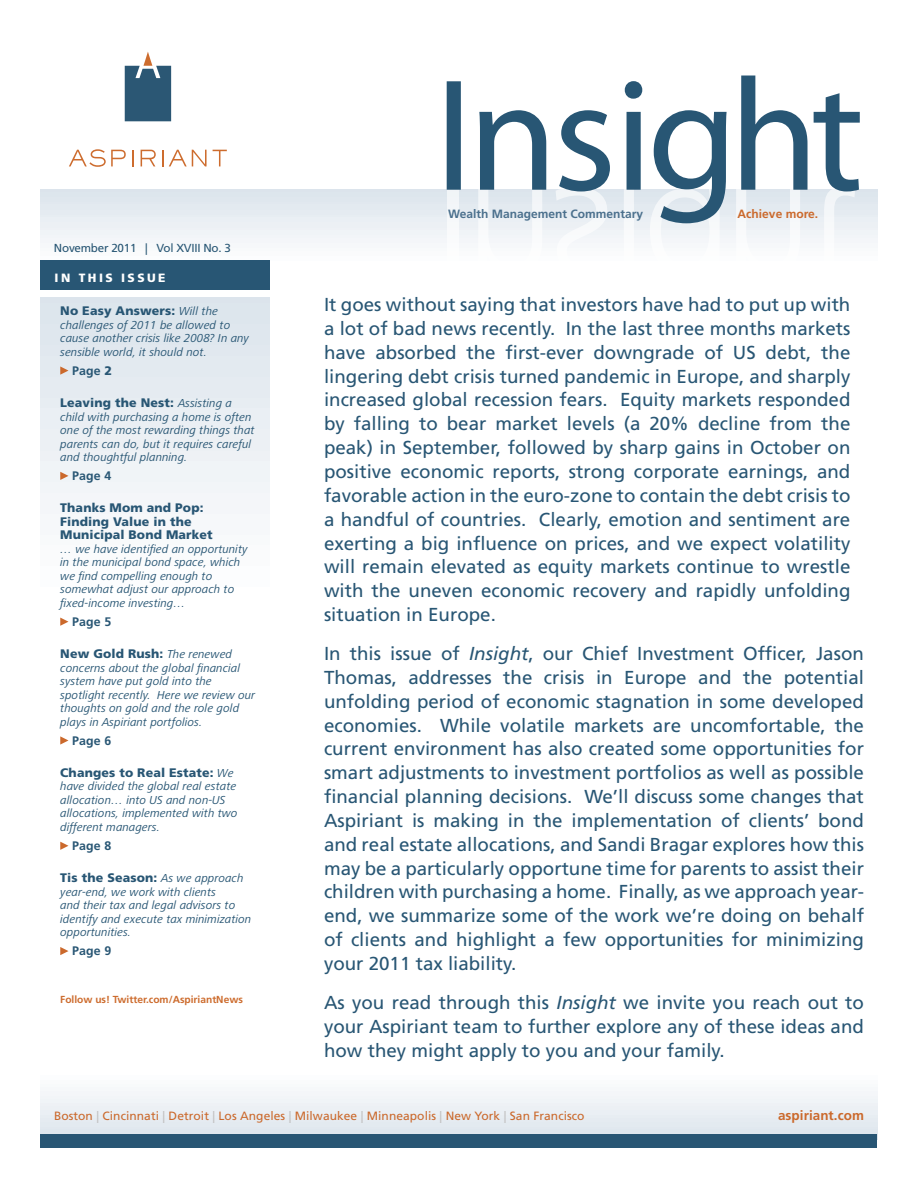
<style>
.page{position:relative;width:918px;height:1188px;background:#fff}
.page>*{position:absolute;margin:0;border:0;box-sizing:border-box;transform-origin:0 0}
.t1{font:18.75px/23.9px "Frutiger LT Std";color:#285674;text-align:justify}
.t2{font:700 13.5px "Frutiger LT Std";letter-spacing:.005em;color:#cb692c}
.t3{font:900 12.3px/13.5px "Frutiger LT Std";letter-spacing:.01em;color:#285674}
.t4{font:700 12.3px "Frutiger LT Std";letter-spacing:.01em;color:#285674}
.t5{font:italic 12px/13.5px "Frutiger Next LT";color:#285674}
.t6{font:12px "Frutiger LT Std";letter-spacing:.005em;color:#cb692c}
.t7{font:700 12px "Frutiger LT Std";color:#4b708d}
.t8{font:700 12px "Frutiger LT Std";color:#cb692c}
.t9{font:900 12px "Frutiger LT Std";letter-spacing:.2em;color:#fff}
.t10{font:11.7px "Frutiger LT Std";letter-spacing:-.02em;color:#285674}
.t11{font:700 10.2px "Frutiger LT Std";color:#cd6c2e}
.s1{font-family:"Frutiger Next LT";font-weight:400;font-style:italic;font-size:12px}
.s2{font-weight:900}
.s3{font-style:italic}
.s4{color:#c0bfbf}
</style>
<div class="page">
<div style="left:40px;top:978px;width:838px;height:162px;background:linear-gradient(to bottom,#fff,#e9eef3)"></div>
<div style="left:40px;top:190px;width:838px;height:175px;background:linear-gradient(to bottom,#e7edf2,#fff)"></div>
<div style="left:40px;top:297px;width:230px;height:718px;background:linear-gradient(to bottom,#e7edf2,#fff)"></div>
<div style="left:40px;top:260px;width:230px;height:30px;background:#285674"></div>
<div style="left:40px;top:1134px;width:838px;height:14px;background:#285674"></div>
<svg style="left:125px;top:52px;width:46px;height:69px"></svg>
<svg style="left:69px;top:149px;width:57px;height:18px"></svg>
<svg style="left:132px;top:150px;width:2px;height:16px"></svg>
<svg style="left:141px;top:150px;width:15px;height:16px"></svg>
<svg style="left:162px;top:150px;width:45px;height:16px"></svg>
<svg style="left:213px;top:150px;width:14px;height:16px"></svg>
<svg style="left:447px;top:76px;width:413px;height:147px"></svg>
<svg style="left:60px;top:366px;width:8px;height:9px"></svg>
<svg style="left:60px;top:472px;width:8px;height:8px"></svg>
<svg style="left:60px;top:618px;width:8px;height:8px"></svg>
<svg style="left:60px;top:736px;width:8px;height:9px"></svg>
<svg style="left:60px;top:842px;width:8px;height:8px"></svg>
<svg style="left:60px;top:947px;width:8px;height:8px"></svg>
<svg style="left:447px;top:154px;width:408px;height:155px"></svg>
<p class="t10" style="left:54px;top:241px;width:178px">November 2011 | Vol XVIII No. 3</p>
<p class="t9" style="left:55px;top:270px;width:112px">IN THIS ISSUE</p>
<p class="t3" style="left:60px;top:304px;width:159px">No Easy Answers: <span class="s1">Will the</span></p>
<p class="t5" style="left:60px;top:318px;width:190px">challenges of 2011 be allowed to cause another crisis like 2008? In any sensible world, it should not.</p>
<p class="t4" style="left:72px;top:363px;width:41px">Page <span class="s2">2</span></p>
<p class="t3" style="left:60px;top:396px;width:173px">Leaving the Nest: <span class="s1">Assisting a</span></p>
<p class="t5" style="left:60px;top:410px;width:196px">child with purchasing a home is often one of the most rewarding things that parents can do, but it requires careful and thoughtful planning.</p>
<p class="t4" style="left:72px;top:468px;width:41px">Page 4</p>
<p class="t3" style="left:60px;top:501px;width:154px">Thanks Mom and Pop:<br>Finding Value in the<br>Municipal Bond Market</p>
<p class="t5" style="left:60px;top:542px;width:189px">… we have identified an opportunity in the municipal bond space, which we find compelling enough to somewhat adjust our approach to fixed-income investing…</p>
<p class="t4" style="left:72px;top:614px;width:41px">Page 5</p>
<p class="t3" style="left:60px;top:647px;width:173px">New Gold Rush: <span class="s1">The renewed</span></p>
<p class="t5" style="left:60px;top:661px;width:197px">concerns about the global financial system have put gold into the spotlight recently. Here we review our thoughts on gold and the role gold plays in Aspiriant portfolios.</p>
<p class="t4" style="left:72px;top:733px;width:41px">Page 6</p>
<p class="t3" style="left:60px;top:766px;width:175px">Changes to Real Estate: <span class="s1">We</span></p>
<p class="t5" style="left:60px;top:780px;width:179px">have divided the global real estate allocation… into US and non-US allocations, implemented with two different managers.</p>
<p class="t4" style="left:72px;top:838px;width:41px">Page 8</p>
<p class="t3" style="left:60px;top:871px;width:185px">Tis the Season: <span class="s1">As we approach</span></p>
<p class="t5" style="left:60px;top:885px;width:193px">year-end, we work with clients<br>and their tax and legal advisors to identify and execute tax minimization opportunities.</p>
<p class="t4" style="left:72px;top:944px;width:41px">Page 9</p>
<p class="t11" style="left:60px;top:993px;width:184px">Follow us! Twitter.com/AspiriantNews</p>
<p class="t7" style="left:448px;top:207px;width:197px">Wealth Management Commentary</p>
<p class="t8" style="left:738px;top:207px;width:82px">Achieve more.</p>
<p class="t1" style="left:324px;top:293px;width:528px">It goes without saying that investors have had to put up with a lot of bad news recently. In the last three months markets have absorbed the first-ever downgrade of US debt, the lingering debt crisis turned pandemic in Europe, and sharply increased global recession fears. Equity markets responded by falling to bear market levels (a 20% decline from the peak) in September, followed by sharp gains in October on positive economic reports, strong corporate earnings, and favorable action in the euro-zone to contain the debt crisis to a handful of countries. Clearly, emotion and sentiment are exerting a big influence on prices, and we expect volatility will remain elevated as equity markets continue to wrestle with the uneven economic recovery and rapidly unfolding situation in Europe.</p>
<p class="t1" style="left:324px;top:642px;width:542px">In this issue of <span class="s3">Insight</span>, our Chief Investment Officer, Jason Thomas, addresses the crisis in Europe and the potential unfolding period of economic stagnation in some developed economies. While volatile markets are uncomfortable, the current environment has also created some opportunities for smart adjustments to investment portfolios as well as possible financial planning decisions. We’ll discuss some changes that Aspiriant is making in the implementation of clients’ bond and real estate allocations, and Sandi Bragar explores how this may be a particularly opportune time for parents to assist their children with purchasing a home. Finally, as we approach year&shy;end, we summarize some of the work we’re doing on behalf of clients and highlight a few opportunities for minimizing your 2011 tax liability.</p>
<p class="t1" style="left:324px;top:991px;width:542px">As you read through this <span class="s3">Insight</span> we invite you reach out to your Aspiriant team to further explore any of these ideas and how they might apply to you and your family.</p>
<p class="t6" style="left:54px;top:1109px;width:532px">Boston <span class="s4">|</span> Cincinnati <span class="s4">|</span> Detroit <span class="s4">|</span> Los Angeles <span class="s4">|</span> Milwaukee <span class="s4">|</span> Minneapolis <span class="s4">|</span> New York <span class="s4">|</span> San Francisco</p>
<p class="t2" style="left:778px;top:1107px;width:87px">aspiriant.com</p>
</div>
